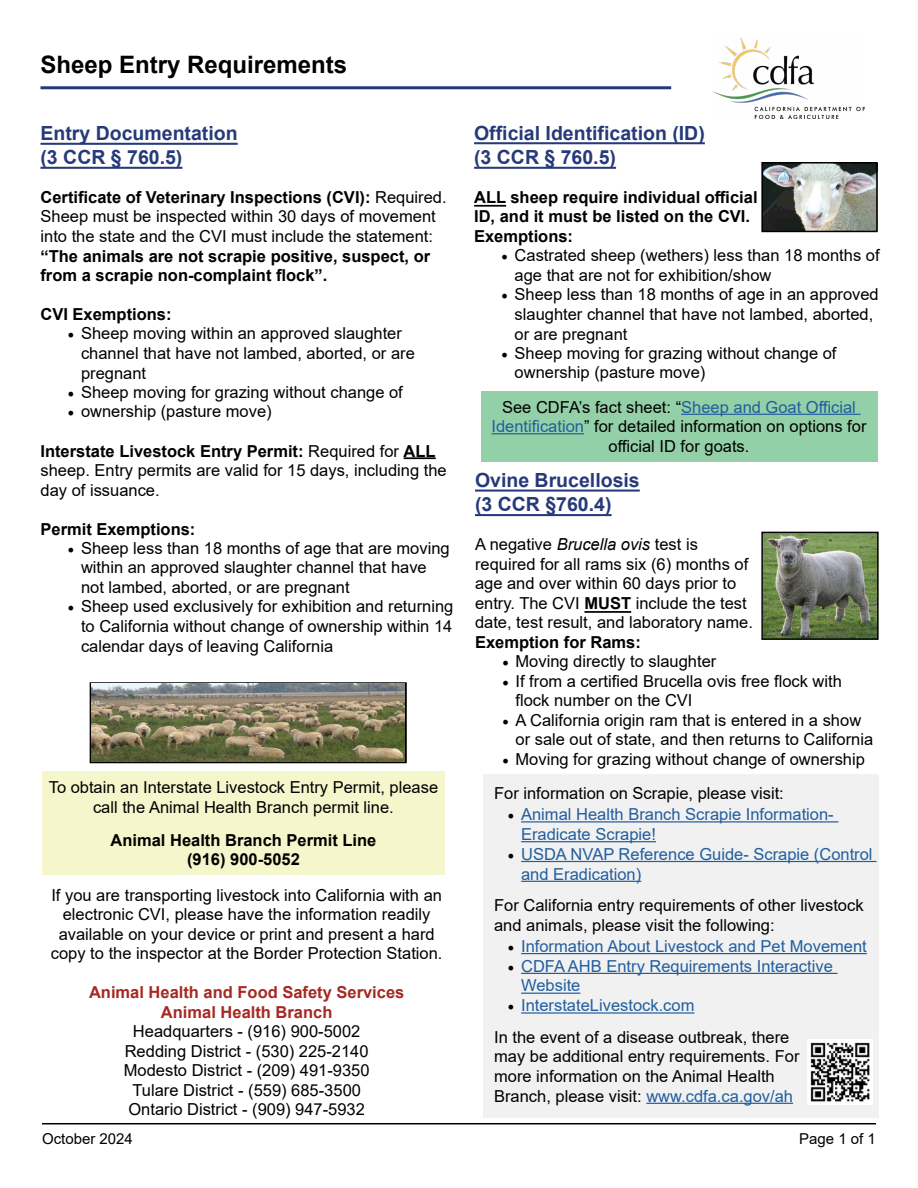
<style>
.page{position:relative;width:918px;height:1188px;background:#fff}
.page>*{position:absolute;margin:0;border:0;box-sizing:border-box;transform-origin:0 0}
.t1{font:700 24px "Arial";color:#000}
.t2{font:700 19.5px/24px "Arial";color:#263a7a}
.t3{font:16.5px/19.5px "Arial";color:#000}
.t4{font:700 16.5px/19.5px "Arial";color:#000}
.t5{font:16.5px/19.8px "Arial";color:#215e9e}
.t6{font:700 16.5px "Arial";color:#a62922}
.t7{font:15px "Arial";color:#000}
.t8{font:15px "Arial";color:#000}
.s1{font-weight:700}
.s2{font-family:"Minion Pro";font-size:18px}
.s3{font-style:inherit}
.s4{color:#215e9e}
.s5{font-style:italic}
.s6{font-family:"Minion Pro";font-size:18px;color:#000}
</style>
<div class="page">
<hr style="left:42px;top:1123px;width:834px;height:1px;background:#000">
<div style="left:483px;top:774px;width:395px;height:344px;background:#f1f1f2"></div>
<div style="left:481px;top:391px;width:397px;height:70px;background:#94d0a7"></div>
<div style="left:42px;top:772px;width:403px;height:103px;background:#f5f6cb"></div>
<hr style="left:40px;top:86px;width:631px;height:3px;background:#263a7a">
<hr style="left:40px;top:143px;width:198px;height:2px;background:#263a7a">
<hr style="left:41px;top:167px;width:141px;height:2px;background:#263a7a">
<hr style="left:404px;top:457px;width:32px;height:2px;background:#000">
<hr style="left:474px;top:142px;width:231px;height:2px;background:#263a7a">
<hr style="left:474px;top:167px;width:142px;height:2px;background:#263a7a">
<hr style="left:474px;top:205px;width:32px;height:2px;background:#000">
<hr style="left:681px;top:414px;width:180px;height:1px;background:#215e9e">
<hr style="left:491px;top:433px;width:93px;height:1px;background:#215e9e">
<hr style="left:475px;top:490px;width:165px;height:2px;background:#263a7a">
<hr style="left:475px;top:514px;width:137px;height:2px;background:#263a7a">
<hr style="left:584px;top:611px;width:47px;height:2px;background:#000">
<hr style="left:521px;top:821px;width:317px;height:2px;background:#215e9e">
<hr style="left:521px;top:841px;width:135px;height:1px;background:#215e9e">
<hr style="left:521px;top:861px;width:356px;height:1px;background:#215e9e">
<hr style="left:521px;top:881px;width:120px;height:1px;background:#215e9e">
<hr style="left:521px;top:953px;width:346px;height:1px;background:#215e9e">
<hr style="left:521px;top:973px;width:317px;height:1px;background:#215e9e">
<hr style="left:521px;top:993px;width:59px;height:1px;background:#215e9e">
<hr style="left:521px;top:1012px;width:173px;height:2px;background:#215e9e">
<hr style="left:646px;top:1103px;width:147px;height:1px;background:#215e9e">
<img style="left:712px;top:38px;width:152px;height:81px">
<div style="left:90px;top:682px;width:317px;height:81px;border:2px solid #000"></div>
<img style="left:92px;top:684px;width:312px;height:77px">
<img style="left:764px;top:165px;width:111px;height:64px">
<div style="left:761px;top:162px;width:117px;height:70px;border:2px solid #000"></div>
<img style="left:764px;top:535px;width:112px;height:102px">
<div style="left:761px;top:532px;width:118px;height:108px;border:2px solid #000"></div>
<img style="left:808px;top:1039px;width:65px;height:66px">
<p class="t1" style="left:40px;top:48px;width:308px">Sheep Entry Requirements</p>
<p class="t2" style="left:40px;top:121px;width:199px">Entry Documentation (3 CCR § 760.5)</p>
<p class="t3" style="left:40px;top:187px;width:408px"><span class="s1">Certificate of Veterinary Inspections (CVI):</span> Required.<br>Sheep must be inspected within 30 days of movement into the state and the CVI must include the statement:</p>
<p class="t4" style="left:40px;top:246px;width:391px">“The animals are not scrapie positive, suspect, or from a scrapie non-complaint flock”.</p>
<p class="t4" style="left:40px;top:305px;width:133px">CVI Exemptions:</p>
<p class="t3" style="left:81px;top:324px;width:335px;text-indent:-14px"><span class="s2">•</span> Sheep moving within an approved slaughter channel that have not lambed, aborted, or are pregnant</p>
<p class="t3" style="left:68px;top:382px;width:337px"><span class="s2">•</span> Sheep moving for grazing without change of</p>
<p class="t3" style="left:68px;top:402px;width:206px"><span class="s2">•</span> ownership (pasture move)</p>
<p class="t3" style="left:40px;top:441px;width:408px"><span class="s1">Interstate Livestock Entry Permit:</span> Required for <span class="s1">ALL </span>sheep. Entry permits are valid for 15 days, including the day of issuance.</p>
<p class="t4" style="left:41px;top:519px;width:156px">Permit Exemptions:</p>
<p class="t3" style="left:81px;top:538px;width:370px;text-indent:-14px"><span class="s2">•</span> Sheep less than 18 months of age that are moving within an approved slaughter channel that have not lambed, aborted, or are pregnant</p>
<p class="t3" style="left:81px;top:597px;width:374px;text-align:justify;text-indent:-14px"><span class="s2">•</span> Sheep used exclusively for exhibition and returning to California without change of ownership within 14 calendar days of leaving California</p>
<p class="t3" style="left:49px;top:778px;width:391px;text-align:center">To obtain an Interstate Livestock Entry Permit, please call the Animal Health Branch permit line.</p>
<p class="t4" style="left:111px;top:831px;width:267px;text-align:center">Animal Health Branch Permit Line (916) 900-5052</p>
<p class="t3" style="left:51px;top:885px;width:393px;text-align:center">If you are transporting livestock into California with an electronic CVI, please have the information readily available on your device or print and present a hard copy to the inspector at the Border Protection Station.</p>
<p class="t6" style="left:89px;top:981px;width:317px">Animal Health and Food Safety Services</p>
<p class="t6" style="left:161px;top:1000px;width:173px">Animal Health Branch</p>
<p class="t3" style="left:124px;top:1022px;width:247px;text-align:center">Headquarters - (916) 900-5002<br>Redding District - (530) 225-2140<br>Modesto District - (209) 491-9350<br>Tulare District - (559) 685-3500<br>Ontario District - (909) 947-5932</p>
<p class="t2" style="left:474px;top:121px;width:232px">Official Identification (ID)</p>
<p class="t2" style="left:474px;top:145px;width:143px">(3 CCR § 760.5)</p>
<p class="t4" style="left:474px;top:188px;width:285px">ALL sheep require individual official<br>ID, and it must be listed on the CVI.<br>Exemptions:</p>
<p class="t3" style="left:515px;top:246px;width:367px;text-indent:-14px"><span class="s2">•</span> Castrated sheep (wethers) less than 18 months of age that are not for exhibition/show</p>
<p class="t3" style="left:515px;top:285px;width:366px;text-indent:-14px"><span class="s2">•</span> Sheep less than 18 months of age in an approved slaughter channel that have not <span class="s3">lambed</span>, aborted, or are pregnant</p>
<p class="t3" style="left:515px;top:343px;width:323px;text-indent:-14px"><span class="s2">•</span> Sheep moving for grazing without change of ownership (pasture move)</p>
<p class="t3" style="left:491px;top:397px;width:377px;text-align:center">See CDFA’s fact sheet: “<span class="s4">Sheep and Goat Official<br>Identification</span>” for detailed information on options for official ID for goats.</p>
<p class="t2" style="left:475px;top:469px;width:166px">Ovine Brucellosis</p>
<p class="t2" style="left:475px;top:493px;width:138px">(3 CCR §760.4)</p>
<p class="t3" style="left:475px;top:535px;width:279px">A negative <span class="s5">Brucella ovis</span> test is required for all rams six (6) months of age and over within 60 days prior to entry. The CVI <span class="s1">MUST</span> include the test date, test result, and laboratory name.</p>
<p class="t4" style="left:475px;top:632px;width:167px">Exemption for Rams:</p>
<p class="t3" style="left:502px;top:652px;width:216px"><span class="s2">•</span> Moving directly to slaughter</p>
<p class="t3" style="left:516px;top:671px;width:328px;text-indent:-14px"><span class="s2">•</span> If from a certified Brucella ovis free flock with flock number on the CVI</p>
<p class="t3" style="left:516px;top:710px;width:359px;text-indent:-14px"><span class="s2">•</span> A California origin ram that is entered in a show or sale out of state, and then returns to California</p>
<p class="t3" style="left:502px;top:749px;width:364px"><span class="s2">•</span> Moving for grazing without change of ownership</p>
<p class="t3" style="left:494px;top:783px;width:291px">For information on Scrapie, please visit:</p>
<p class="t5" style="left:521px;top:804px;width:314px;text-indent:-14px"><span class="s6">•</span> Animal Health Branch Scrapie Information-<br>Eradicate Scrapie!</p>
<p class="t5" style="left:521px;top:844px;width:353px;text-indent:-14px"><span class="s6">•</span> USDA NVAP Reference Guide- Scrapie (Control and Eradication)</p>
<p class="t3" style="left:494px;top:895px;width:371px">For California entry requirements of other livestock and animals, please visit the following:</p>
<p class="t5" style="left:508px;top:936px;width:361px"><span class="s6">•</span> Information About Livestock and Pet Movement</p>
<p class="t5" style="left:521px;top:956px;width:313px;text-indent:-14px"><span class="s6">•</span> CDFA AHB Entry Requirements Interactive<br>Website</p>
<p class="t5" style="left:508px;top:995px;width:188px"><span class="s6">•</span> InterstateLivestock.com</p>
<p class="t3" style="left:494px;top:1027px;width:307px">In the event of a disease outbreak, there may be additional entry requirements. For more information on the Animal Health Branch, please visit: <span class="s4">www.cdfa.ca.gov/ah</span></p>
<p class="t7" style="left:42px;top:1129px;width:92px">October <span class="s3">2024</span></p>
<p class="t8" style="left:799px;top:1129px;width:78px">Page 1 of 1</p>
</div>
